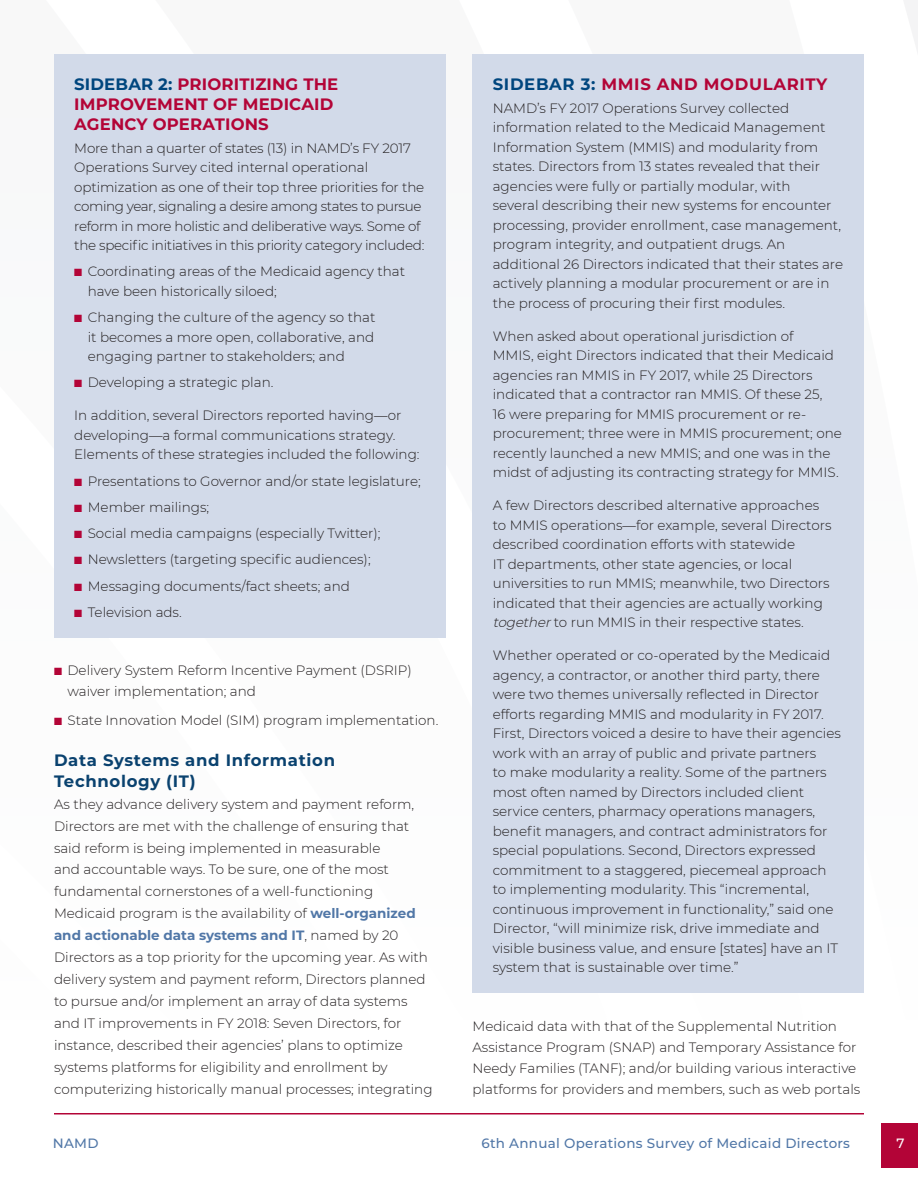
<style>
.page{position:relative;width:918px;height:1188px;background:#fff}
.page>*{position:absolute;margin:0;border:0;box-sizing:border-box;transform-origin:0 0}
._1{font:700 16.5px/19.8px "Montserrat";letter-spacing:.01em;color:#b30437}
._1-2{font:700 16.5px/20.7px "Montserrat";letter-spacing:.04em;color:#0a426f}
._1-3{font:700 16.5px "Montserrat";letter-spacing:.04em;color:#b30437}
.T{font:300 13.5px/19.5px "Montserrat";color:#231f20}
.T-2{font:300 13.5px/19.5px "Montserrat";letter-spacing:-.02em;color:#231f20}
.t1{font:500 13.5px "Montserrat";letter-spacing:.02em;color:#5177a7}
.t2{font:500 13.5px "Montserrat";color:#fff}
.s1{color:#00467e}
.s2{color:#b30437}
.s3{font-weight:700;color:#5177a7}
.s4{font-style:italic}
</style>
<div class="page">
<div style="left:882px;top:1123px;width:36px;height:45px;background:#b30437"></div>
<hr style="left:54px;top:1113px;width:810px;height:1px;background:#b30437">
<div style="left:54px;top:54px;width:392px;height:583px;background:#d2dae9"></div>
<div style="left:472px;top:54px;width:392px;height:939px;background:#d2dae9"></div>
<p class="_1" style="left:74px;top:74px;width:266px"><span class="s1">SIDEBAR 2:</span> PRIORITIZING THE<br>IMPROVEMENT OF MEDICAID<br>AGENCY OPERATIONS</p>
<p class="T-2" style="left:74px;top:138px;width:352px">More than a quarter of states (13) in NAMD’s FY 2017<br>Operations Survey cited internal operational optimization as one of their top three priorities for the coming year, signaling a desire among states to pursue reform in more holistic and deliberative ways. Some of the specific initiatives in this priority category included:</p>
<p class="T" style="left:88px;top:261px;width:319px;text-indent:-14px"><span class="s2">■</span> Coordinating areas of the Medicaid agency that have been historically siloed;</p>
<p class="T" style="left:88px;top:307px;width:289px;text-align:justify;text-indent:-14px"><span class="s2">■</span> Changing the culture of the agency so that it becomes a more open, collaborative, and engaging partner to stakeholders; and</p>
<p class="T" style="left:74px;top:372px;width:201px"><span class="s2">■</span> Developing a strategic plan.</p>
<p class="T" style="left:74px;top:405px;width:347px">In addition, several Directors reported having—or developing—a formal communications strategy.<br>Elements of these strategies included the following:</p>
<p class="T" style="left:74px;top:471px;width:348px"><span class="s2">■</span> Presentations to Governor and/or state legislature;</p>
<p class="T" style="left:74px;top:497px;width:137px"><span class="s2">■</span> Member mailings;</p>
<p class="T" style="left:74px;top:523px;width:308px"><span class="s2">■</span> Social media campaigns (especially Twitter);</p>
<p class="T" style="left:74px;top:549px;width:298px"><span class="s2">■</span> Newsletters (targeting specific audiences);</p>
<p class="T" style="left:74px;top:576px;width:277px"><span class="s2">■</span> Messaging documents/fact sheets; and</p>
<p class="T" style="left:74px;top:602px;width:109px"><span class="s2">■</span> Television ads.</p>
<p class="T" style="left:68px;top:658px;width:346px;line-height:21.9px;text-indent:-14px"><span class="s2">■</span> Delivery System Reform Incentive Payment (DSRIP) waiver implementation; and</p>
<p class="T" style="left:54px;top:710px;width:386px"><span class="s2">■</span> State Innovation Model (SIM) program implementation.</p>
<p class="_1-2" style="left:54px;top:749px;width:283px">Data Systems and Information<br>Technology (IT)</p>
<p class="T" style="left:54px;top:793px;width:380px;line-height:21.9px">As they advance delivery system and payment reform, Directors are met with the challenge of ensuring that said reform is being implemented in measurable<br>and accountable ways. To be sure, one of the most fundamental cornerstones of a well-functioning Medicaid program is the availability of <span class="s3">well-organized and actionable data systems and IT</span>, named by 20<br>Directors as a top priority for the upcoming year. As with delivery system and payment reform, Directors planned to pursue and/or implement an array of data systems and IT improvements in FY 2018: Seven Directors, for instance, described their agencies’ plans to optimize systems platforms for eligibility and enrollment by computerizing historically manual processes; integrating</p>
<p class="_1-3" style="left:493px;top:72px;width:336px"><span class="s1">SIDEBAR 3:</span> MMIS AND MODULARITY</p>
<p class="T" style="left:493px;top:98px;width:352px">NAMD’s FY 2017 Operations Survey collected information related to the Medicaid Management Information System (MMIS) and modularity from states. Directors from 13 states revealed that their agencies were fully or partially modular, with<br>several describing their new systems for encounter processing, provider enrollment, case management, program integrity, and outpatient drugs. An additional 26 Directors indicated that their states are actively planning a modular procurement or are in the process of procuring their first modules.</p>
<p class="T" style="left:493px;top:326px;width:351px">When asked about operational jurisdiction of<br>MMIS, eight Directors indicated that their Medicaid agencies ran MMIS in FY 2017, while 25 Directors indicated that a contractor ran MMIS. Of these 25,<br>16 were preparing for MMIS procurement or re&shy;procurement; three were in MMIS procurement; one recently launched a new MMIS; and one was in the midst of adjusting its contracting strategy for MMIS.</p>
<p class="T" style="left:493px;top:495px;width:340px">A few Directors described alternative approaches to MMIS operations—for example, several Directors described coordination efforts with statewide<br>IT departments, other state agencies, or local universities to run MMIS; meanwhile, two Directors indicated that their agencies are actually working <span class="s4">together</span>to run MMIS in their respective states.</p>
<p class="T" style="left:493px;top:645px;width:350px">Whether operated or co-operated by the Medicaid agency, a contractor, or another third party, there were two themes universally reflected in Director efforts regarding MMIS and modularity in FY 2017.<br>First, Directors voiced a desire to have their agencies work with an array of public and private partners<br>to make modularity a reality. Some of the partners most often named by Directors included client service centers, pharmacy operations managers, benefit managers, and contract administrators for special populations. Second, Directors expressed commitment to a staggered, piecemeal approach to implementing modularity. This “incremental, continuous improvement in functionality,” said one Director, “will minimize risk, drive immediate and visible business value, and ensure [states] have an IT system that is sustainable over time.”</p>
<p class="T" style="left:472px;top:1015px;width:389px;line-height:21px">Medicaid data with that of the Supplemental Nutrition Assistance Program (SNAP) and Temporary Assistance for Needy Families (TANF); and/or building various interactive platforms for providers and members, such as web portals</p>
<p class="t1" style="left:53px;top:1134px;width:47px">NAMD</p>
<p class="t1" style="left:481px;top:1134px;width:370px">6th Annual Operations Survey of Medicaid Directors</p>
<p class="t2" style="left:896px;top:1134px;width:10px">7</p>
</div>
